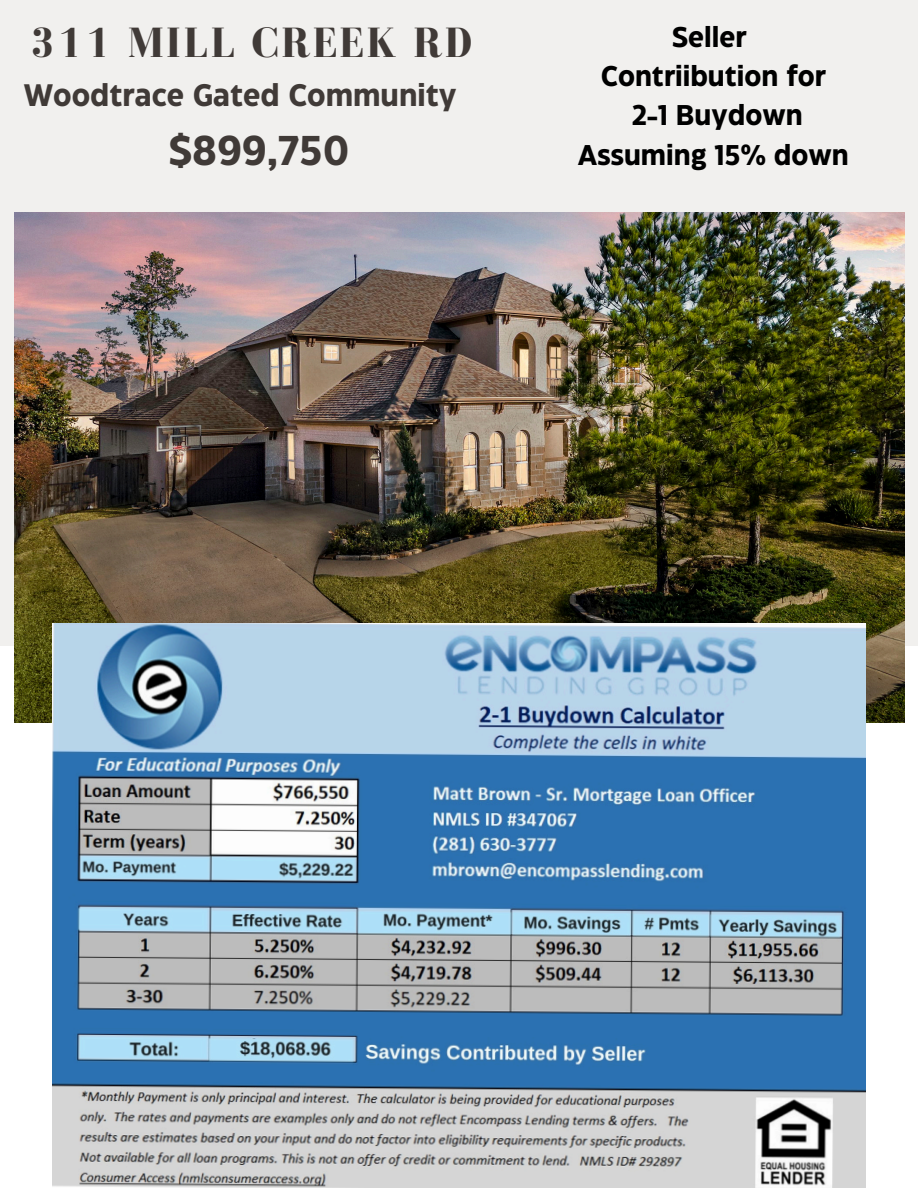
<style>
.page{position:relative;width:918px;height:1188px;background:#fff}
.page>*{position:absolute;margin:0;border:0;box-sizing:border-box;transform-origin:0 0}
.t1{font:700 43.5px "Bodoni FLF";letter-spacing:.05em;color:#403a37}
.t2{font:700 41.55px "Eastman Grotesque";color:#403a37}
.t3{font:700 31.05px "Eastman Grotesque";color:#403a37}
.t4{font:700 28.5px/39.3px "Eastman Grotesque";color:#000;text-align:center}
</style>
<div class="page">
<div style="left:0;top:0;width:918px;height:645px;background:#f1f0ee"></div>
<img style="left:14px;top:212px;width:890px;height:511px">
<img style="left:53px;top:624px;width:813px;height:564px">
<h3 class="t1" style="left:30px;top:19px;width:444px">311 MILL CREEK RD</h3>
<h2 class="t3" style="left:24px;top:83px;width:434px">Woodtrace Gated Community</h2>
<h3 class="t2" style="left:169px;top:134px;width:182px">$899,750</h3>
<p class="t4" style="left:578px;top:19px;width:272px">Seller<br>Contriibution for<br>2-1 Buydown<br>Assuming 15% down</p>
</div>
